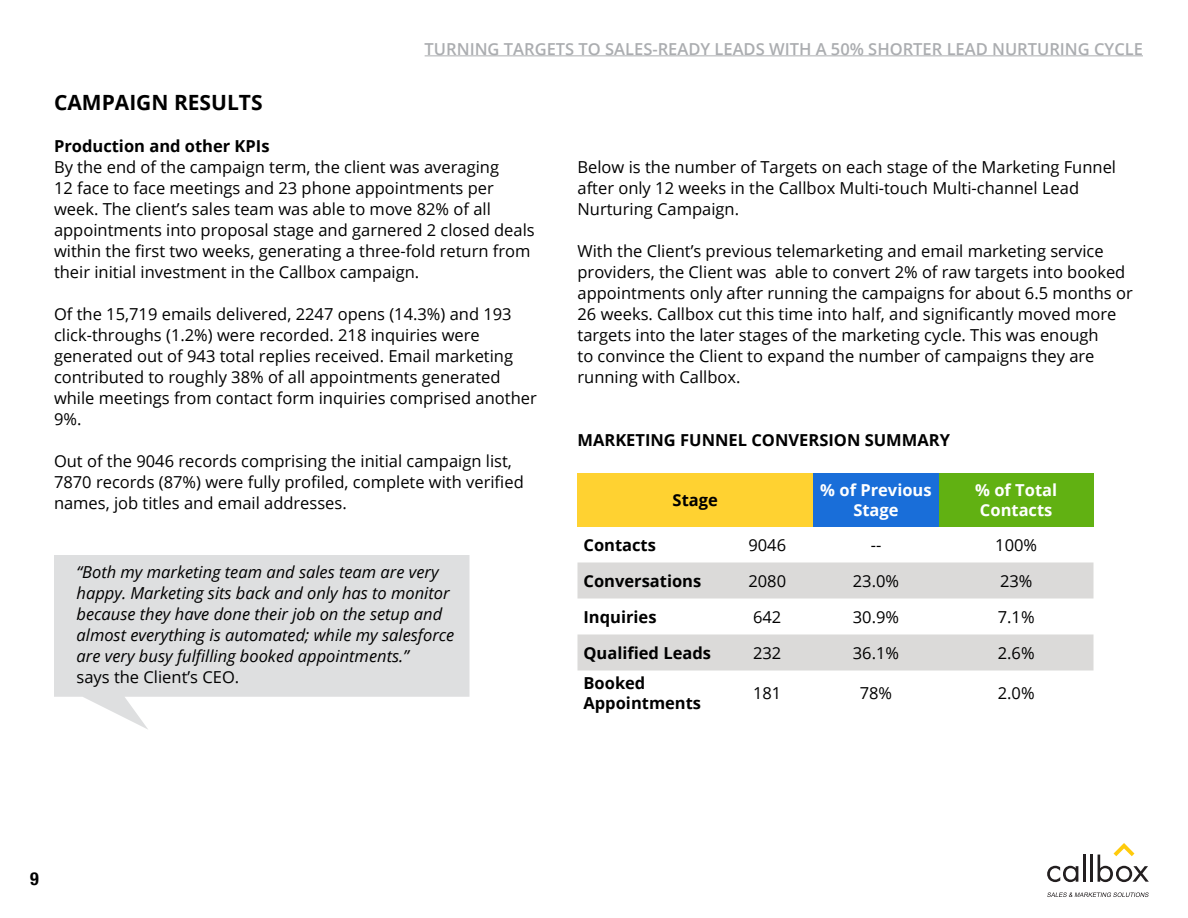
<style>
.page{position:relative;width:1188px;height:918px;background:#fff}
.page>*{position:absolute;margin:0;border:0;box-sizing:border-box;transform-origin:0 0}
.t1{font:700 21px "Open Sans";color:#000}
.t2{font:700 condensed 18px "Helvetica Neue LT Com";color:#000}
.t3{font:16.5px/21px "Open Sans";color:#000}
.t4{font:italic 16.5px/21px "Open Sans";color:#000}
.t5{font:700 16.5px/19.8px "Open Sans";color:#000}
.t6{font:600 16.5px "Open Sans";color:#abadb0}
.t7{font:700 16.5px/19.8px "Open Sans";color:#fff;text-align:center}
</style>
<div class="page">
<hr style="left:425px;top:55px;width:718px;height:1px;background:#abadb0">
<svg style="left:1047px;top:892px;width:102px;height:5px"></svg>
<svg style="left:1047px;top:866px;width:31px;height:16px"></svg>
<hr style="left:1083px;top:855px;width:3px;height:27px;background:#231f20">
<hr style="left:1090px;top:855px;width:3px;height:27px;background:#231f20">
<svg style="left:1098px;top:843px;width:51px;height:39px"></svg>
<svg style="left:54px;top:555px;width:416px;height:174px;fill:#dedfe0"></svg>
<div style="left:578px;top:473px;width:235px;height:53px;background:#ffd231"></div>
<div style="left:813px;top:473px;width:126px;height:53px;background:#196ed9"></div>
<div style="left:939px;top:473px;width:155px;height:53px;background:#61b112"></div>
<div style="left:578px;top:562px;width:516px;height:36px;background:#dbdad9"></div>
<div style="left:578px;top:634px;width:516px;height:36px;background:#dbdad9"></div>
<p class="t6" style="left:425px;top:37px;width:720px">TURNING TARGETS TO SALES-READY LEADS WITH A 50% SHORTER LEAD N URTURING CYCLE</p>
<p class="t1" style="left:54px;top:88px;width:210px">Cam paign Results</p>
<p class="t5" style="left:54px;top:136px;width:217px">Production and other KPIs</p>
<p class="t3" style="left:54px;top:156px;width:482px">By the end of the campaign term, the client was averaging<br>12 face to face meetings and 23 phone appointments per week. The client’s sales team was able to move 82% of all appointments into proposal stage and garnered 2 closed deals within the first two weeks, generating a three-fold return from their initial investment in the Callbox campaign.</p>
<p class="t3" style="left:54px;top:303px;width:484px">Of the 15,719 emails delivered, 2247 opens (14.3%) and 193 click-throughs (1.2%) were recorded. 218 inquiries were generated out of 943 total replies received. Email marketing contributed to roughly 38% of all appointments generated while meetings from contact form inquiries comprised another 9%.</p>
<p class="t3" style="left:54px;top:450px;width:471px">Out of the 9046 records comprising the initial campaign list,<br>7870 records (87%) were fully profiled, complete with verified names, job titles and email addresses.</p>
<p class="t4" style="left:77px;top:561px;width:379px">“Both my marketing team and sales team are very happy. Marketing sits back and only has to monitor because they have done their job on the setup and almost everything is automated; while my salesforce are very busy fulfilling booked appointments.”</p>
<p class="t3" style="left:77px;top:666px;width:164px">says the Client’s CEO.</p>
<p class="t3" style="left:578px;top:156px;width:540px">Below is the number of Targets on each stage of the Marketing Funnel after only 12 weeks in the Callbox Multi-touch Multi-channel Lead<br>Nurturing Campaign.</p>
<p class="t3" style="left:578px;top:240px;width:557px">With the Client’s previous telemarketing and email marketing service providers, the Client was able to convert 2% of raw targets into booked appointments only after running the campaigns for about 6.5 months or 26 weeks. Callbox cut this time into half, and significantly moved more targets into the later stages of the marketing cycle. This was enough<br>to convince the Client to expand the number of campaigns they are running with Callbox.</p>
<p class="t5" style="left:578px;top:430px;width:374px">Marketing Funnel Conversion Summary</p>
<p class="t5" style="left:673px;top:490px;width:47px">Stage</p>
<p class="t7" style="left:820px;top:480px;width:113px">% of Previous<br>Stage</p>
<p class="t7" style="left:975px;top:480px;width:83px;text-align:left">% of Total<br>Contacts</p>
<p class="t5" style="left:583px;top:535px;width:74px">Contacts</p>
<p class="t3" style="left:748px;top:534px;width:39px">9046</p>
<p class="t3" style="left:871px;top:534px;width:12px">--</p>
<p class="t3" style="left:995px;top:534px;width:43px">100%</p>
<p class="t5" style="left:583px;top:571px;width:119px">Conversations</p>
<p class="t3" style="left:748px;top:570px;width:39px">2080</p>
<p class="t3" style="left:853px;top:570px;width:48px">23.0%</p>
<p class="t3" style="left:1000px;top:570px;width:34px">23%</p>
<p class="t5" style="left:583px;top:607px;width:75px">I nquiries</p>
<p class="t3" style="left:753px;top:606px;width:30px">642</p>
<p class="t3" style="left:853px;top:606px;width:48px">30.9%</p>
<p class="t3" style="left:998px;top:606px;width:38px">7.1%</p>
<p class="t5" style="left:583px;top:643px;width:129px">Qualified Leads</p>
<p class="t3" style="left:753px;top:642px;width:30px">232</p>
<p class="t3" style="left:853px;top:642px;width:48px">36.1%</p>
<p class="t3" style="left:998px;top:642px;width:38px">2.6%</p>
<p class="t5" style="left:583px;top:673px;width:119px">Booked<br>Appointments</p>
<p class="t3" style="left:753px;top:682px;width:30px">181</p>
<p class="t3" style="left:860px;top:682px;width:34px">78%</p>
<p class="t3" style="left:998px;top:682px;width:38px">2.0%</p>
<p class="t2" style="left:30px;top:868px;width:10px">9</p>
</div>
